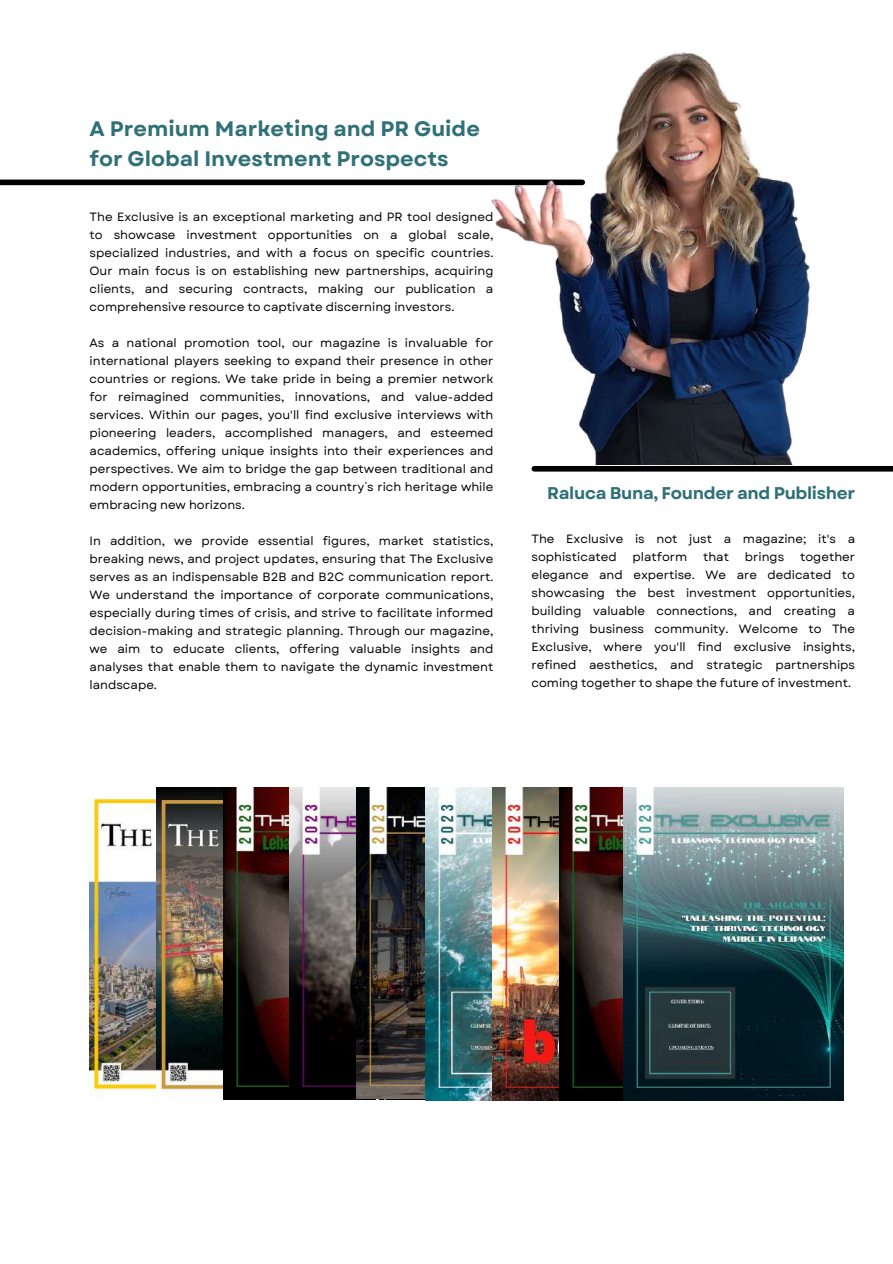
<style>
.page{position:relative;width:893px;height:1264px;background:#fff}
.page>*{position:absolute;margin:0;border:0;box-sizing:border-box;transform-origin:0 0}
.t1{font:700 21px/29.2px "Garet";color:#2f7177}
.t2{font:700 16.95px "Garet";letter-spacing:-.02em;color:#2f7177}
.t3{font:12px/18px "Garet";color:#000;text-align:justify}
</style>
<div class="page">
<img style="left:90px;top:798px;width:66px;height:301px">
<img style="left:156px;top:787px;width:67px;height:309px">
<img style="left:223px;top:787px;width:67px;height:312px">
<img style="left:290px;top:787px;width:136px;height:312px">
<img style="left:357px;top:787px;width:69px;height:311px">
<img style="left:426px;top:787px;width:66px;height:312px">
<img style="left:492px;top:787px;width:67px;height:312px">
<img style="left:559px;top:787px;width:64px;height:312px">
<img style="left:623px;top:787px;width:220px;height:312px">
<div style="left:0;top:179px;width:582px;height:6px;background:#000"></div>
<img style="left:455px;top:52px;width:355px;height:412px">
<div style="left:534px;top:466px;width:358px;height:5px;background:#000"></div>
<h1 class="t1" style="left:90px;top:114px;width:392px">A Premium Marketing and PR Guide for Global Investment Prospects</h1>
<p class="t3" style="left:90px;top:208px;width:405px">The Exclusive is an exceptional marketing and PR tool designed to showcase investment opportunities on a global scale, specialized industries, and with a focus on specific countries.<br>Our main focus is on establishing new partnerships, acquiring clients, and securing contracts, making our publication a comprehensive resource to captivate discerning investors.</p>
<p class="t3" style="left:90px;top:334px;width:405px">As a national promotion tool, our magazine is invaluable for international players seeking to expand their presence in other countries or regions. We take pride in being a premier network for reimagined communities, innovations, and value-added services. Within our pages, you'll find exclusive interviews with pioneering leaders, accomplished managers, and esteemed academics, offering unique insights into their experiences and perspectives. We aim to bridge the gap between traditional and modern opportunities, embracing a country`s rich heritage while embracing new horizons.</p>
<p class="t3" style="left:90px;top:531px;width:405px">In addition, we provide essential figures, market statistics, breaking news, and project updates, ensuring that The Exclusive serves as an indispensable B2B and B2C communication report.<br>We understand the importance of corporate communications, especially during times of crisis, and strive to facilitate informed decision-making and strategic planning. Through our magazine, we aim to educate clients, offering valuable insights and analyses that enable them to navigate the dynamic investment landscape.</p>
<h2 class="t2" style="left:547px;top:481px;width:309px">Raluca Buna, Founder and Publisher</h2>
<p class="t3" style="left:531px;top:530px;width:325px">The Exclusive is not just a magazine; it's a sophisticated</p>
<p class="t3" style="left:632px;top:548px;width:56px">platform</p>
<p class="t3" style="left:703px;top:548px;width:27px">that</p>
<p class="t3" style="left:745px;top:548px;width:41px">brings</p>
<p class="t3" style="left:531px;top:548px;width:325px;text-indent:268px">together elegance and expertise. We are dedicated to showcasing the best investment opportunities, building valuable connections, and creating a thriving business community. Welcome to The Exclusive, where you'll find exclusive insights, refined aesthetics, and strategic partnerships coming together to shape the future of investment.</p>
</div>
